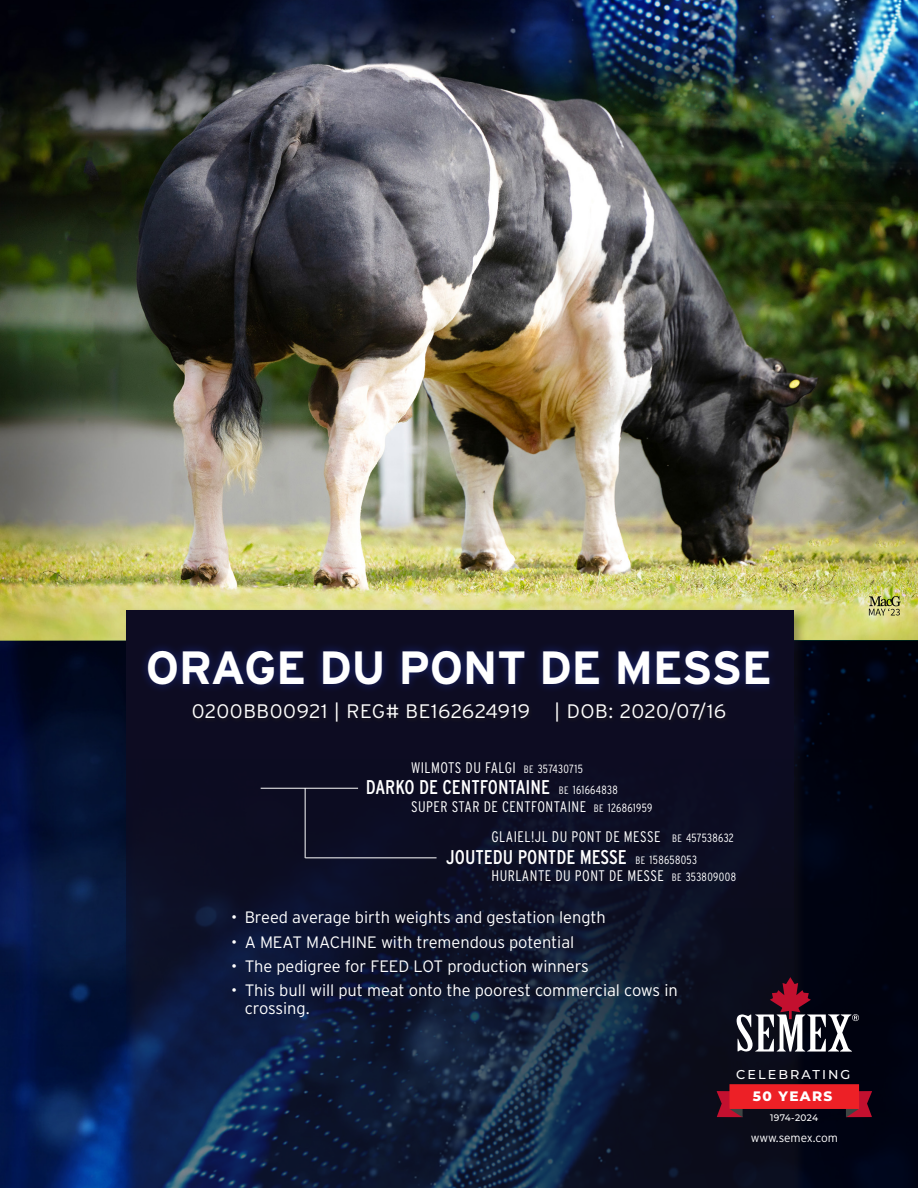
<style>
.page{position:relative;width:918px;height:1188px;background:#fff}
.page>*{position:absolute;margin:0;border:0;box-sizing:border-box;transform-origin:0 0}
.t1{font:700 46.5px "Interstate";letter-spacing:-.01em;color:#fff}
.t2{font:condensed 19.8px "Interstate";color:#fff}
.t3{font:300 19.5px "Interstate";letter-spacing:.03em;color:#fff}
.t4{font:300 16.5px/17.5px "Interstate";letter-spacing:-.005em;color:#fff}
.t5{font:300 condensed 15.3px "Interstate";letter-spacing:.03em;color:#fff}
.t6{font:800 13.65px "Montserrat";letter-spacing:.1em;color:#fff}
.t7{font:500 12.75px "Montserrat";letter-spacing:.16em;color:#fff}
.t8{font:300 12px "Interstate";letter-spacing:-.005em;color:#fff}
.t9{font:500 9.45px "Montserrat";letter-spacing:.035em;color:#fff;scale:.95 1}
.s1{font-size:10.65px}
.s2{font-size:11.85px}
.s3{font-weight:300;font-size:10.65px}
.s4{font-weight:300;font-size:11.85px}
</style>
<div class="page">
<img style="left:0;top:0;width:918px;height:640px">
<svg style="left:0;top:640px;width:918px;height:548px"></svg>
<div style="left:123px;top:607px;width:684px;height:581px;background:#231f20;opacity:.34"></div>
<svg style="left:126px;top:610px;width:668px;height:578px;fill:#0d0f24"></svg>
<div style="left:191px;top:701px;width:539px;height:25px;background:#0f0e21"></div>
<div style="left:139px;top:641px;width:639px;height:53px;background:#192575;opacity:.92"></div>
<hr style="left:305px;top:788px;width:1px;height:70px;background:#fff">
<hr style="left:305px;top:858px;width:132px;height:1px;background:#fff">
<hr style="left:261px;top:788px;width:97px;height:1px;background:#fff">
<svg style="left:736px;top:977px;width:123px;height:75px"></svg>
<svg style="left:717px;top:1091px;width:26px;height:26px"></svg>
<svg style="left:846px;top:1091px;width:26px;height:26px"></svg>
<div style="left:729px;top:1084px;width:130px;height:25px;background:#ed2026"></div>
<p class="t1" style="left:146px;top:639px;width:628px">ORAGE DU PONT DE MESSE</p>
<p class="t3" style="left:192px;top:700px;width:536px">0200BB00921 | REG# BE162624919 | DOB: 2020/07/16</p>
<p class="t5" style="left:411px;top:759px;width:173px">WILMOTS DU FALGI <span class="s1">BE</span> <span class="s2">357430715</span></p>
<p class="t2" style="left:366px;top:775px;width:254px">DARKO DE CENTFONTAINE <span class="s3">BE</span> <span class="s4">161664838</span></p>
<p class="t5" style="left:411px;top:797px;width:243px">SUPER STAR DE CENTFONTAINE <span class="s1">BE</span> <span class="s2">126861959</span></p>
<p class="t5" style="left:492px;top:827px;width:244px">GLAIEL!JL DU PONT DE MESSE <span class="s1">BE</span> <span class="s2">457538632</span></p>
<p class="t2" style="left:446px;top:845px;width:252px">JOUTEDU PONTDE MESSE <span class="s3">BE</span> <span class="s4">158658053</span></p>
<p class="t5" style="left:492px;top:866px;width:246px">HURLANTE DU PONT DE MESSE <span class="s1">BE</span> <span class="s2">353809008</span></p>
<p class="t4" style="left:231px;top:909px;width:376px">• Breed average birth weights and gestation length</p>
<p class="t4" style="left:231px;top:933px;width:345px">• A MEAT MACHINE with tremendous potential</p>
<p class="t4" style="left:231px;top:957px;width:359px">• The pedigree for FEED LOT production winners</p>
<p class="t4" style="left:245px;top:982px;width:435px;text-indent:-14px">• This bull will put meat onto the poorest commercial cows in crossing.</p>
<p class="t7" style="left:736px;top:1066px;width:116px">CELEBRATING</p>
<p class="t6" style="left:753px;top:1086px;width:81px">50 YEARS</p>
<p class="t9" style="left:770px;top:1111px;width:52px">1974-2024</p>
<p class="t8" style="left:751px;top:1130px;width:89px">www.semex.com</p>
</div>
